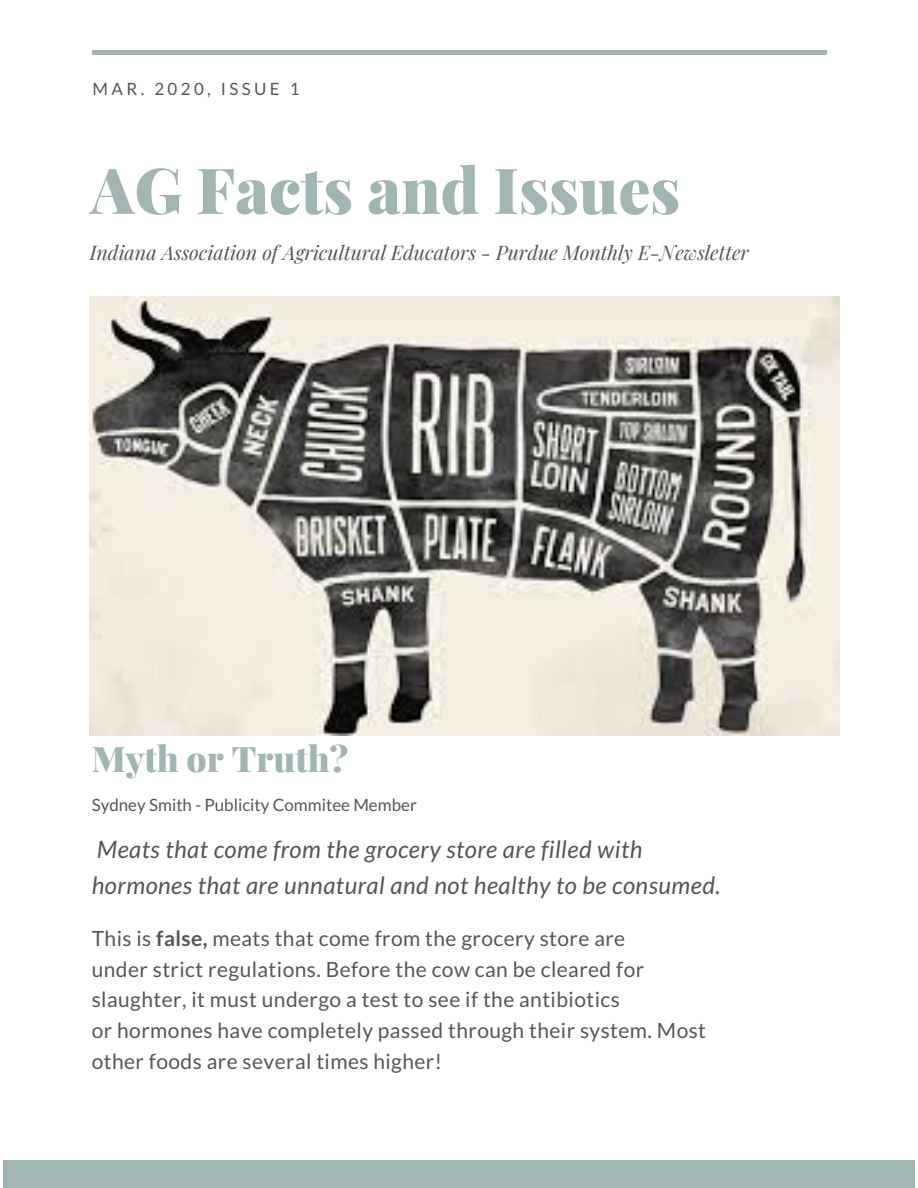
<style>
.page{position:relative;width:918px;height:1188px;background:#fff}
.page>*{position:absolute;margin:0;border:0;box-sizing:border-box;transform-origin:0 0}
.t1{font:900 63.45px "Playfair Display";color:#a1b5b3}
.t2{font:900 35.25px "Playfair Display";color:#a1b5b3}
.t3{font:italic 24px/36px "Lato";letter-spacing:.02em;color:#565656}
.t4{font:21px/30.8px "Lato";letter-spacing:.02em;color:#565656}
.t5{font:italic 19.8px "Playfair Display";color:#565656}
.t6{font:16.95px "Lato";color:#565656}
.t7{font:16.95px "Lato";letter-spacing:.2em;color:#565656}
.s1{font-weight:700}
</style>
<div class="page">
<div style="left:3px;top:1161px;width:912px;height:27px;background:#a1b5b3"></div>
<hr style="left:92px;top:50px;width:734px;height:4px;background:#a1b5b3">
<img style="left:90px;top:296px;width:749px;height:440px">
<p class="t7" style="left:93px;top:78px;width:209px">MAR. 2020, ISSUE 1</p>
<h1 class="t1" style="left:91px;top:145px;width:591px">AG Facts and Issues</h1>
<p class="t5" style="left:90px;top:238px;width:661px">Indiana Association of Agricultural Educators - Purdue Monthly E-Newsletter</p>
<h2 class="t2" style="left:92px;top:733px;width:258px">Myth or Truth?</h2>
<p class="t6" style="left:92px;top:794px;width:327px">Sydney Smith - Publicity Commitee Member</p>
<p class="t3" style="left:92px;top:831px;width:630px">Meats that come from the grocery store are filled with hormones that are unnatural and not healthy to be consumed.</p>
<p class="t4" style="left:92px;top:922px;width:616px">This is <span class="s1">false,</span> meats that come from the grocery store are<br>under strict regulations. Before the cow can be cleared for slaughter, it must undergo a test to see if the antibiotics<br>or hormones have completely passed through their system. Most other foods are several times higher!</p>
</div>
